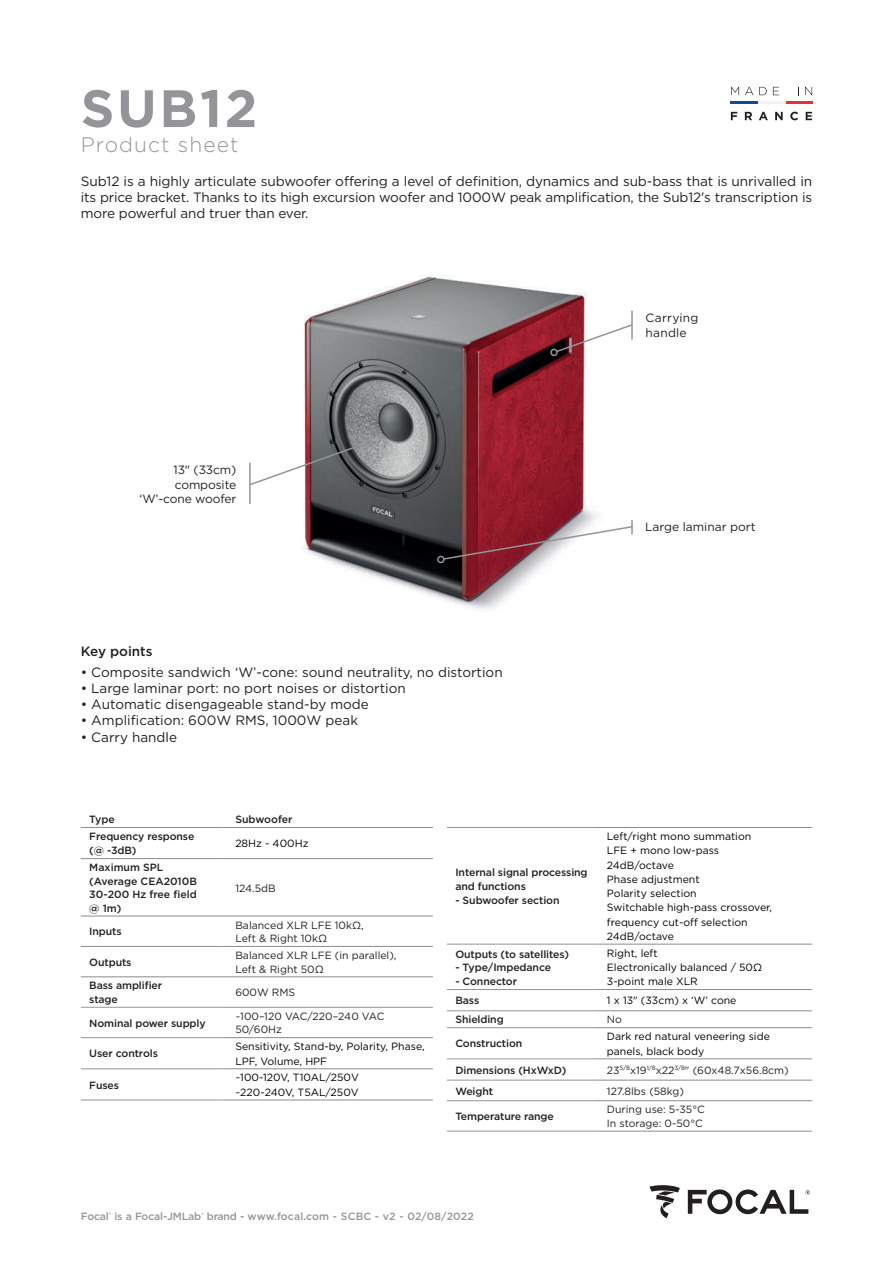
<style>
.page{position:relative;width:893px;height:1263px;background:#fff}
.page>*{position:absolute;margin:0;border:0;box-sizing:border-box;transform-origin:0 0}
.t1{font:700 52.5px "Gotham";letter-spacing:.05em;color:#939598}
.t2{font:300 21px "Gotham";letter-spacing:.05em;color:#939598}
.t3{font:13.5px/16.2px "Gotham";color:#231f20;text-align:justify}
.t4{font:500 13.5px "Gotham";color:#231f20}
.t5{font:12px/14.4px "Gotham";color:#231f20;text-align:right}
.t6{font:10.5px/14.2px "Gotham";color:#010101}
.t7{font:500 10.5px/13.5px "Gotham";letter-spacing:-.01em;color:#231f20}
.t8{font:10.5px/13.5px "Gotham";color:#231f20}
.t9{font:500 10.5px "Gotham";letter-spacing:-.01em;color:#939598}
</style>
<div class="page">
<img style="left:249px;top:275px;width:384px;height:334px">
<svg style="left:649px;top:1185px;width:31px;height:33px"></svg>
<svg style="left:688px;top:1189px;width:122px;height:25px"></svg>
<svg style="left:555px;top:323px;width:78px;height:30px"></svg>
<div style="left:550px;top:349px;width:8px;height:7px;border:2px solid #939598;border-radius:50%"></div>
<hr style="left:631px;top:311px;width:2px;height:28px;background:#939598">
<div style="left:437px;top:556px;width:8px;height:7px;border:2px solid #939598;border-radius:50%"></div>
<svg style="left:442px;top:520px;width:191px;height:41px"></svg>
<hr style="left:249px;top:463px;width:2px;height:41px;background:#939598">
<svg style="left:249px;top:441px;width:119px;height:45px"></svg>
<div style="left:365px;top:438px;width:8px;height:8px;border:2px solid #939598;border-radius:50%"></div>
<svg style="left:81px;top:859px;width:352px;height:148px"></svg>
<svg style="left:81px;top:1038px;width:352px;height:62px"></svg>
<hr style="left:223px;top:1007px;width:210px;height:1px;background:#8b8c8e">
<hr style="left:81px;top:827px;width:142px;height:1px;background:#8b8c8e">
<hr style="left:81px;top:858px;width:142px;height:1px;background:#8b8c8e">
<hr style="left:81px;top:916px;width:142px;height:1px;background:#8b8c8e">
<hr style="left:81px;top:946px;width:142px;height:1px;background:#8b8c8e">
<hr style="left:223px;top:1037px;width:210px;height:1px;background:#8b8c8e">
<hr style="left:81px;top:976px;width:142px;height:1px;background:#8b8c8e">
<hr style="left:223px;top:1068px;width:210px;height:1px;background:#8b8c8e">
<hr style="left:223px;top:1100px;width:210px;height:1px;background:#8b8c8e">
<hr style="left:223px;top:827px;width:210px;height:1px;background:#8b8c8e">
<hr style="left:81px;top:1007px;width:142px;height:1px;background:#939598">
<hr style="left:223px;top:858px;width:210px;height:1px;background:#8b8c8e">
<hr style="left:223px;top:916px;width:210px;height:1px;background:#8b8c8e">
<hr style="left:223px;top:946px;width:210px;height:1px;background:#8b8c8e">
<hr style="left:223px;top:976px;width:210px;height:1px;background:#8b8c8e">
<hr style="left:81px;top:1037px;width:142px;height:1px;background:#939598">
<hr style="left:81px;top:1068px;width:142px;height:1px;background:#939598">
<hr style="left:81px;top:1100px;width:142px;height:1px;background:#939598">
<svg style="left:447px;top:943px;width:365px;height:188px"></svg>
<hr style="left:594px;top:827px;width:218px;height:1px;background:#8b8c8e">
<hr style="left:594px;top:944px;width:218px;height:1px;background:#8b8c8e">
<hr style="left:594px;top:989px;width:218px;height:1px;background:#8b8c8e">
<hr style="left:594px;top:1010px;width:218px;height:1px;background:#8b8c8e">
<hr style="left:594px;top:1027px;width:218px;height:1px;background:#8b8c8e">
<hr style="left:594px;top:1058px;width:218px;height:1px;background:#8b8c8e">
<hr style="left:594px;top:1080px;width:218px;height:1px;background:#8b8c8e">
<hr style="left:594px;top:1100px;width:218px;height:1px;background:#8b8c8e">
<hr style="left:594px;top:1131px;width:218px;height:1px;background:#8b8c8e">
<hr style="left:447px;top:827px;width:147px;height:1px;background:#939598">
<hr style="left:447px;top:944px;width:147px;height:1px;background:#939598">
<hr style="left:447px;top:989px;width:147px;height:1px;background:#939598">
<hr style="left:447px;top:1010px;width:147px;height:1px;background:#939598">
<hr style="left:447px;top:1027px;width:147px;height:1px;background:#939598">
<hr style="left:447px;top:1058px;width:147px;height:1px;background:#939598">
<hr style="left:447px;top:1080px;width:147px;height:1px;background:#939598">
<hr style="left:447px;top:1100px;width:147px;height:1px;background:#939598">
<hr style="left:447px;top:1131px;width:147px;height:1px;background:#939598">
<svg style="left:731px;top:87px;width:8px;height:8px"></svg>
<svg style="left:745px;top:87px;width:8px;height:8px"></svg>
<svg style="left:759px;top:87px;width:8px;height:8px"></svg>
<svg style="left:773px;top:87px;width:6px;height:8px"></svg>
<svg style="left:805px;top:87px;width:7px;height:8px"></svg>
<svg style="left:731px;top:112px;width:6px;height:8px"></svg>
<svg style="left:745px;top:112px;width:7px;height:8px"></svg>
<svg style="left:759px;top:112px;width:9px;height:8px"></svg>
<svg style="left:775px;top:112px;width:8px;height:8px"></svg>
<svg style="left:790px;top:112px;width:8px;height:8px"></svg>
<svg style="left:806px;top:112px;width:6px;height:8px"></svg>
<hr style="left:731px;top:102px;width:27px;height:2px;background:#0d4da1">
<hr style="left:785px;top:102px;width:27px;height:2px;background:#ee2d31">
<hr style="left:758px;top:102px;width:27px;height:2px;background:#f2f3f4">
<h1 class="t1" style="left:81px;top:74px;width:178px">SUB12</h1>
<h2 class="t2" style="left:81px;top:132px;width:159px">Product sheet</h2>
<p class="t3" style="left:81px;top:172px;width:733px">Sub12 is a highly articulate subwoofer offering a level of definition, dynamics and sub-bass that is unrivalled in its price bracket. Thanks to its high excursion woofer and 1000W peak amplification, the Sub12's transcription is more powerful and truer than ever.</p>
<p class="t5" style="left:140px;top:463px;width:98px">13" (33cm) composite ‘W’-cone woofer</p>
<p class="t4" style="left:81px;top:643px;width:73px">Key points</p>
<p class="t3" style="left:81px;top:663px;width:423px">• Composite sandwich ‘W’-cone: sound neutrality, no distortion</p>
<p class="t3" style="left:81px;top:680px;width:326px">• Large laminar port: no port noises or distortion</p>
<p class="t3" style="left:81px;top:696px;width:290px">• Automatic disengageable stand-by mode</p>
<p class="t3" style="left:81px;top:712px;width:279px">• Amplification: 600W RMS, 1000W peak</p>
<p class="t3" style="left:81px;top:728px;width:98px">• Carry handle</p>
<p class="t5" style="left:646px;top:310px;width:54px;text-align:left">Carrying handle</p>
<p class="t5" style="left:645px;top:519px;width:112px">Large laminar port</p>
<p class="t7" style="left:89px;top:812px;width:27px">Type</p>
<p class="t7" style="left:235px;top:812px;width:59px">Subwoofer</p>
<p class="t7" style="left:89px;top:829px;width:107px;line-height:14.2px">Frequency response (@ -3dB)</p>
<p class="t6" style="left:235px;top:836px;width:75px">28Hz - 400Hz</p>
<p class="t7" style="left:89px;top:861px;width:109px">Maximum SPL (Average CEA2010B<br>30-200 Hz free field @ 1m)</p>
<p class="t8" style="left:235px;top:881px;width:42px">124.5dB</p>
<p class="t7" style="left:89px;top:925px;width:34px">Inputs</p>
<p class="t8" style="left:235px;top:918px;width:130px">Balanced XLR LFE 10kΩ,<br>Left &amp; Right 10kΩ</p>
<p class="t7" style="left:89px;top:955px;width:44px">Outputs</p>
<p class="t8" style="left:235px;top:948px;width:163px">Balanced XLR LFE (in parallel),<br>Left &amp; Right 50Ω</p>
<p class="t7" style="left:89px;top:979px;width:74px">Bass amplifier stage</p>
<p class="t8" style="left:235px;top:985px;width:62px">600W RMS</p>
<p class="t7" style="left:89px;top:1016px;width:118px">Nominal power supply</p>
<p class="t8" style="left:235px;top:1009px;width:151px">~100–120 VAC/220–240 VAC<br>50/60Hz</p>
<p class="t7" style="left:89px;top:1047px;width:70px">User controls</p>
<p class="t6" style="left:235px;top:1039px;width:191px">Sensitivity, Stand-by, Polarity, Phase,<br>LPF, Volume, HPF</p>
<p class="t7" style="left:89px;top:1078px;width:31px">Fuses</p>
<p class="t6" style="left:235px;top:1070px;width:125px">~100-120V, T10AL/250V ~220-240V, T5AL/250V</p>
<p class="t7" style="left:455px;top:865px;width:134px;line-height:14.2px">Internal signal processing and functions</p>
<p class="t7" style="left:455px;top:894px;width:106px">- Subwoofer section</p>
<p class="t7" style="left:455px;top:947px;width:115px">Outputs (to satellites)</p>
<p class="t7" style="left:455px;top:960px;width:97px">- Type/Impedance</p>
<p class="t7" style="left:455px;top:974px;width:63px">- Connector</p>
<p class="t6" style="left:607px;top:829px;width:167px">Left/right mono summation<br>LFE + mono low-pass<br>24dB/octave<br>Phase adjustment<br>Polarity selection<br>Switchable high-pass crossover, frequency cut-off selection<br>24dB/octave</p>
<p class="t6" style="left:607px;top:946px;width:157px">Right, left<br>Electronically balanced / 50Ω<br>3-point male XLR</p>
<p class="t7" style="left:455px;top:994px;width:25px">Bass</p>
<p class="t6" style="left:607px;top:993px;width:131px">1 x 13" (33cm) x ‘W’ cone</p>
<p class="t7" style="left:455px;top:1013px;width:50px">Shielding</p>
<p class="t8" style="left:607px;top:1013px;width:17px">No</p>
<p class="t7" style="left:455px;top:1037px;width:68px">Construction</p>
<p class="t6" style="left:607px;top:1029px;width:164px">Dark red natural veneering side panels, black body</p>
<p class="t7" style="left:455px;top:1063px;width:112px">Dimensions (HxWxD)</p>
<p class="t8" style="left:607px;top:1063px;width:183px">23<sup>5/8</sup>x19<sup>1/8</sup>x22<sup>3/8</sup>" (60x48.7x56.8cm)</p>
<p class="t7" style="left:455px;top:1084px;width:39px">Weight</p>
<p class="t8" style="left:607px;top:1084px;width:79px">127.8lbs (58kg)</p>
<p class="t7" style="left:455px;top:1109px;width:100px">Temperature range</p>
<p class="t8" style="left:607px;top:1103px;width:100px">During use: 5-35°C<br>In storage: 0-50°C</p>
<p class="t9" style="left:81px;top:1210px;width:395px">Focal<sup>®</sup> is a Focal-JMLab<sup>®</sup> brand - www.focal.com - SCBC - v2 - 02/08/2022</p>
</div>
